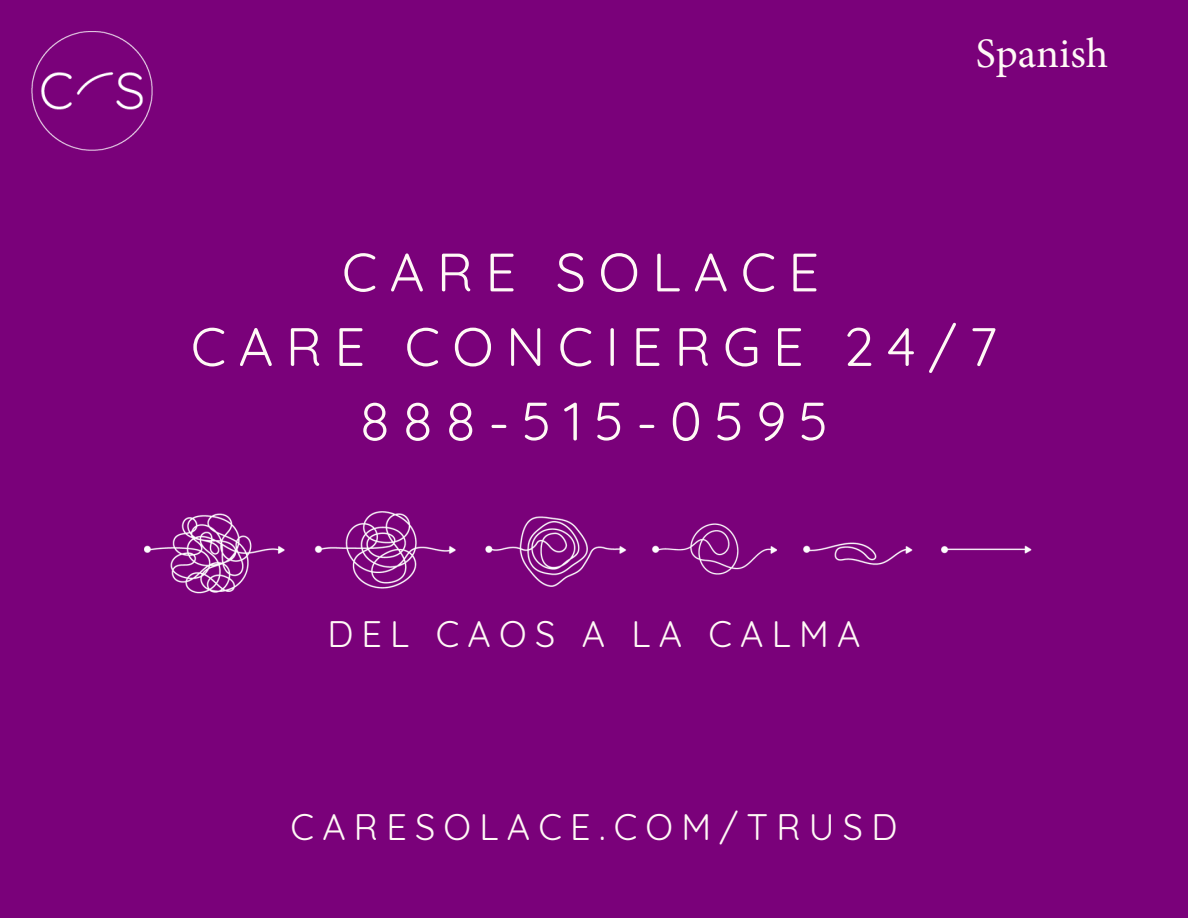
<style>
.page{position:relative;width:1188px;height:918px;background:#7a017a}
.page>*{position:absolute;margin:0;border:0;box-sizing:border-box;transform-origin:0 0}
.t1{font:54px/74.4px "Quicksand";letter-spacing:.23em;color:#fff9f6;text-align:center}
.t2{font:42px "Minion Pro";color:#fff9f6}
.t3{font:36px "Quicksand";letter-spacing:.23em;color:#fff9f6}
</style>
<div class="page">
<img style="left:145px;top:512px;width:887px;height:82px">
<img style="left:31px;top:32px;width:122px;height:119px">
<p class="t2" style="left:976px;top:25px;width:134px">Spanish</p>
<p class="t1" style="left:191px;top:234px;width:808px">CARE SOLACE<br>CARE CONCIERGE 24/7<br>888-515-0595</p>
<p class="t3" style="left:327px;top:611px;width:535px">DEL CAOS A LA CALMA</p>
<p class="t3" style="left:291px;top:804px;width:608px">CARESOLACE.COM/TRUSD</p>
</div>
